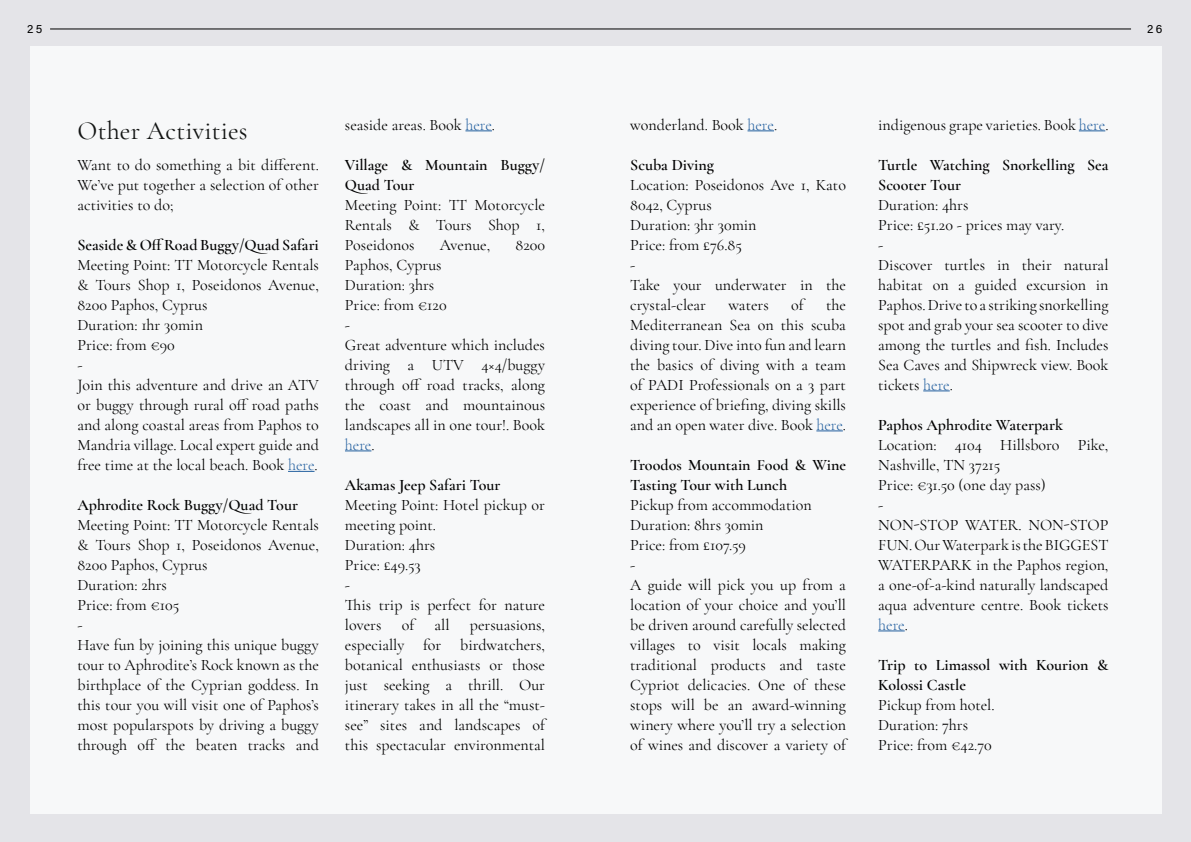
<style>
.page{position:relative;width:1191px;height:842px;background:#e4e4e8}
.page>*{position:absolute;margin:0;border:0;box-sizing:border-box;transform-origin:0 0}
.t1{font:26px "Cormorant Garamond";letter-spacing:.01em;color:#121413}
.t2{font:16px/20px "Cormorant Garamond";color:#000}
.t3{font:600 16px/20px "Cormorant Garamond";color:#000}
.t4{font:12px "Acumin Pro";color:#000}
.s1{font-weight:300;color:#215e9e}
</style>
<div class="page">
<div style="left:30px;top:46px;width:1131px;height:768px;background:#f7f8f9"></div>
<svg style="left:288px;top:471px;width:26px;height:1px"></svg>
<svg style="left:465px;top:130px;width:27px;height:1px"></svg>
<svg style="left:345px;top:450px;width:26px;height:1px"></svg>
<svg style="left:747px;top:130px;width:27px;height:1px"></svg>
<svg style="left:816px;top:430px;width:27px;height:1px"></svg>
<svg style="left:1078px;top:130px;width:27px;height:1px"></svg>
<svg style="left:923px;top:390px;width:26px;height:1px"></svg>
<svg style="left:878px;top:630px;width:26px;height:1px"></svg>
<hr style="left:50px;top:28px;width:1081px;height:1px;background:#000">
<p class="t4" style="left:27px;top:20px;width:17px">25</p>
<p class="t4" style="left:1147px;top:21px;width:17px">26</p>
<h1 class="t1" style="left:77px;top:115px;width:172px">Other Activities</h1>
<p class="t2" style="left:77px;top:155px;width:243px;text-align:justify">Want to do something a bit different.<br>We’ve put together a selection of other activities to do;</p>
<p class="t3" style="left:77px;top:235px;width:243px">Seaside &amp; Off Road Buggy/Quad Safari</p>
<p class="t2" style="left:77px;top:255px;width:243px">Meeting Point: TT Motorcycle Rentals &amp; Tours Shop 1, Poseidonos Avenue,<br>8200 Paphos, Cyprus<br>Duration: 1hr 30min<br>Price: from €90<br>-<br>Join this adventure and drive an ATV or buggy through rural off road paths and along coastal areas from Paphos to<br>Mandria village. Local expert guide and free time at the local beach. Book <span class="s1">here</span>.</p>
<p class="t3" style="left:77px;top:495px;width:222px">Aphrodite Rock Buggy/Quad Tour</p>
<p class="t2" style="left:77px;top:515px;width:243px">Meeting Point: TT Motorcycle Rentals &amp; Tours Shop 1, Poseidonos Avenue,<br>8200 Paphos, Cyprus<br>Duration: 2hrs<br>Price: from €105<br>-<br>Have fun by joining this unique buggy tour to Aphrodite’s Rock known as the birthplace of the Cyprian goddess. In this tour you will visit one of Paphos’s most popularspots by driving a buggy through off the beaten tracks and</p>
<p class="t2" style="left:345px;top:115px;width:152px">seaside areas. Book <span class="s1">here</span>.</p>
<p class="t3" style="left:345px;top:154px;width:202px">Village &amp; Mountain Buggy/<br>Quad Tour</p>
<p class="t2" style="left:345px;top:195px;width:202px;text-align:justify">Meeting Point: TT Motorcycle Rentals &amp; Tours Shop 1, Poseidonos</p>
<p class="t2" style="left:440px;top:235px;width:52px">Avenue,</p>
<p class="t2" style="left:515px;top:235px;width:31px">8200</p>
<p class="t2" style="left:345px;top:255px;width:202px">Paphos, Cyprus<br>Duration: 3hrs<br>Price: from €120<br>-<br>Great adventure which includes driving a UTV 4×4/buggy through off road tracks, along the coast and mountainous landscapes all in one tour!. Book <span class="s1">here</span>.</p>
<p class="t3" style="left:345px;top:474px;width:157px">Akamas Jeep Safari Tour</p>
<p class="t2" style="left:345px;top:495px;width:202px">Meeting Point: Hotel pickup or meeting point.<br>Duration: 4hrs<br>Price: £49.53<br>-<br>This trip is perfect for nature lovers</p>
<p class="t2" style="left:402px;top:615px;width:14px">of</p>
<p class="t2" style="left:434px;top:615px;width:16px">all</p>
<p class="t2" style="left:345px;top:615px;width:202px;text-align:justify;text-indent:125px">persuasions, especially for birdwatchers, botanical enthusiasts or those just seeking a thrill. Our itinerary takes in all the “must&shy;see” sites and landscapes of this spectacular environmental</p>
<p class="t2" style="left:630px;top:115px;width:148px">wonderland. Book <span class="s1">here</span>.</p>
<p class="t3" style="left:630px;top:154px;width:85px">Scuba Diving</p>
<p class="t2" style="left:630px;top:175px;width:217px">Location: Poseidonos Ave 1, Kato<br>8042, Cyprus<br>Duration: 3hr 30min<br>Price: from £76.85<br>-<br>Take your underwater in the crystal-clear</p>
<p class="t2" style="left:728px;top:295px;width:42px">waters</p>
<p class="t2" style="left:791px;top:295px;width:14px">of</p>
<p class="t2" style="left:630px;top:295px;width:217px;text-align:justify;text-indent:196px">the Mediterranean Sea on this scuba diving tour. Dive into fun and learn the basics of diving with a team of PADI Professionals on a 3 part experience of briefing, diving skills and an open water dive. Book <span class="s1">here</span>.</p>
<p class="t3" style="left:630px;top:454px;width:217px">Troodos Mountain Food &amp; Wine<br>Tasting Tour with Lunch</p>
<p class="t2" style="left:630px;top:495px;width:217px">Pickup from accommodation<br>Duration: 8hrs 30min<br>Price: from £107.59<br>-<br>A guide will pick you up from a location of your choice and you’ll be driven around carefully selected villages to visit locals making traditional products and taste<br>Cypriot delicacies. One of these stops will be an award-winning winery where you’ll try a selection of wines and discover a variety of</p>
<p class="t2" style="left:878px;top:115px;width:232px">indigenous grape varieties. Book <span class="s1">here</span>.</p>
<p class="t3" style="left:878px;top:154px;width:232px">Turtle Watching Snorkelling Sea<br>Scooter Tour</p>
<p class="t2" style="left:878px;top:195px;width:232px">Duration: 4hrs<br>Price: £51.20 - prices may vary.<br>-<br>Discover turtles in their natural habitat on a guided excursion in<br>Paphos. Drive to a striking snorkelling spot and grab your sea scooter to dive among the turtles and fish. Includes<br>Sea Caves and Shipwreck view. Book tickets <span class="s1">here</span>.</p>
<p class="t3" style="left:878px;top:414px;width:186px">Paphos Aphrodite Waterpark</p>
<p class="t2" style="left:878px;top:435px;width:232px">Location: 4104 Hillsboro Pike,<br>Nashville, TN 37215<br>Price: €31.50 (one day pass)<br>-<br>NON-STOP WATER. NON-STOP<br>FUN. Our Waterpark is the BIGGEST<br>WATERPARK in the Paphos region, a one-of-a-kind naturally landscaped aqua adventure centre. Book tickets <span class="s1">here</span>.</p>
<p class="t3" style="left:878px;top:654px;width:232px">Trip to Limassol with Kourion &amp;<br>Kolossi Castle</p>
<p class="t2" style="left:878px;top:695px;width:118px">Pickup from hotel.<br>Duration: 7hrs<br>Price: from €42.70</p>
</div>
